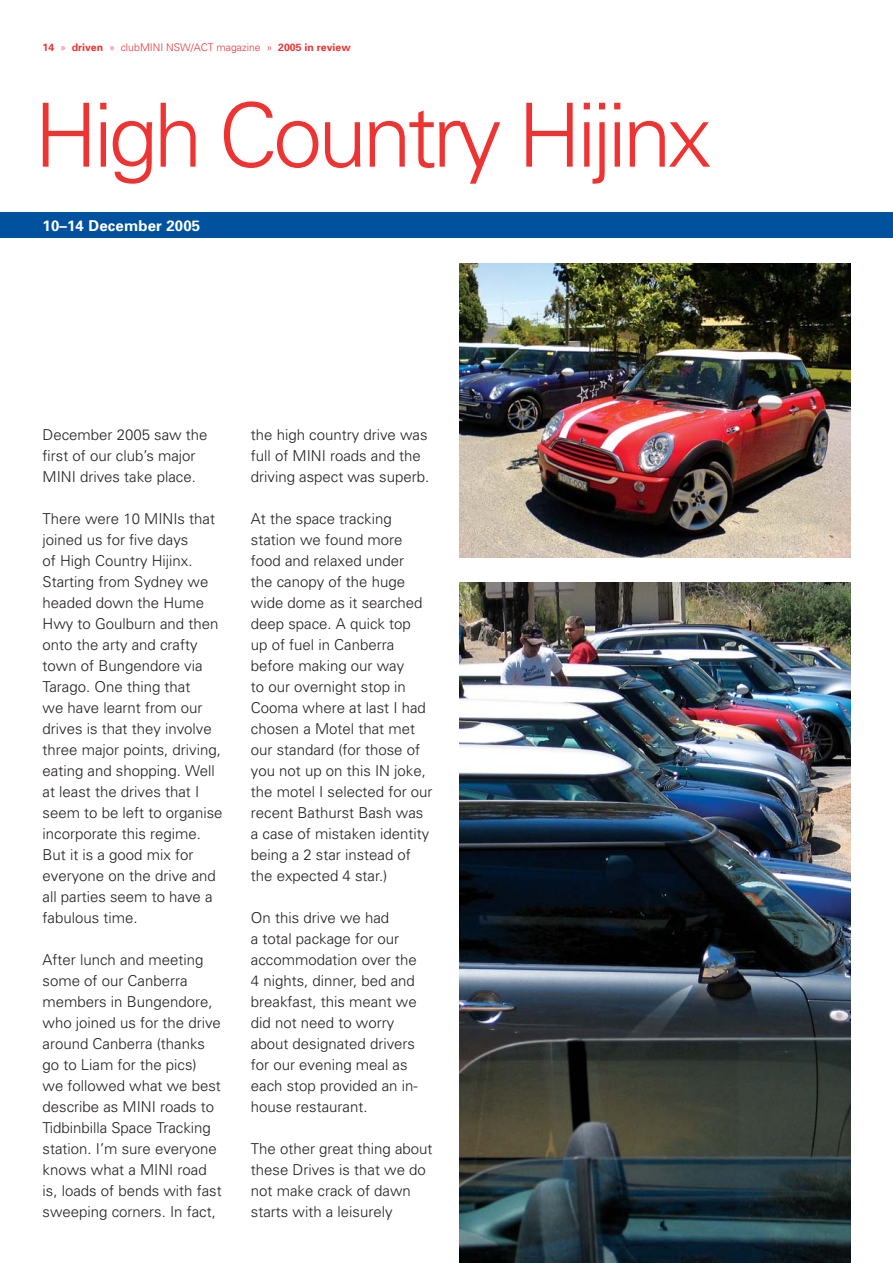
<style>
.page{position:relative;width:893px;height:1263px;background:#fff}
.page>*{position:absolute;margin:0;border:0;box-sizing:border-box;transform-origin:0 0}
.t1{font:300 88.5px "Univers";letter-spacing:-.05em;color:#ee3433}
.t2{font:300 15px/21px "Univers";color:#231f20}
.t3{font:700 15px "Univers";letter-spacing:.01em;color:#fff}
.t4{font:300 10.5px "Univers";color:#ee3433}
.s1{font-weight:700}
</style>
<div class="page">
<div style="left:0;top:213px;width:893px;height:25px;background:#00529f"></div>
<img style="left:459px;top:264px;width:391px;height:293px">
<img style="left:459px;top:583px;width:391px;height:680px">
<p class="t4" style="left:43px;top:43px;width:310px"><span class="s1">14</span> » <span class="s1">driven</span> » clubMINI NSW/ACT magazine » <span class="s1">2005 in review</span></p>
<h1 class="t1" style="left:34px;top:103px;width:679px">High Country Hijinx</h1>
<p class="t3" style="left:43px;top:220px;width:159px">10–14 December 2005</p>
<p class="t2" style="left:43px;top:425px;width:167px">December 2005 saw the first of our club’s major<br>MINI drives take place.</p>
<p class="t2" style="left:43px;top:509px;width:182px">There were 10 MINIs that joined us for five days<br>of High Country Hijinx.<br>Starting from Sydney we headed down the Hume<br>Hwy to Goulburn and then onto the arty and crafty town of Bungendore via<br>Tarago. One thing that<br>we have learnt from our drives is that they involve three major points, driving, eating and shopping. Well at least the drives that I seem to be left to organise incorporate this regime.<br>But it is a good mix for everyone on the drive and all parties seem to have a fabulous time.</p>
<p class="t2" style="left:43px;top:950px;width:181px">After lunch and meeting some of our Canberra members in Bungendore, who joined us for the drive around Canberra (thanks go to Liam for the pics)<br>we followed what we best describe as MINI roads to<br>Tidbinbilla Space Tracking station. I’m sure everyone knows what a MINI road is, loads of bends with fast sweeping corners. In fact,</p>
<p class="t2" style="left:251px;top:425px;width:180px">the high country drive was full of MINI roads and the driving aspect was superb.</p>
<p class="t2" style="left:251px;top:509px;width:183px">At the space tracking station we found more food and relaxed under<br>the canopy of the huge wide dome as it searched deep space. A quick top<br>up of fuel in Canberra before making our way<br>to our overnight stop in<br>Cooma where at last I had chosen a Motel that met our standard (for those of you not up on this IN joke, the motel I selected for our recent Bathurst Bash was a case of mistaken identity being a 2 star instead of the expected 4 star.)</p>
<p class="t2" style="left:251px;top:908px;width:168px">On this drive we had<br>a total package for our accommodation over the<br>4 nights, dinner, bed and breakfast, this meant we did not need to worry about designated drivers for our evening meal as each stop provided an in&shy;house restaurant.</p>
<p class="t2" style="left:251px;top:1139px;width:183px">The other great thing about these Drives is that we do not make crack of dawn starts with a leisurely</p>
</div>
